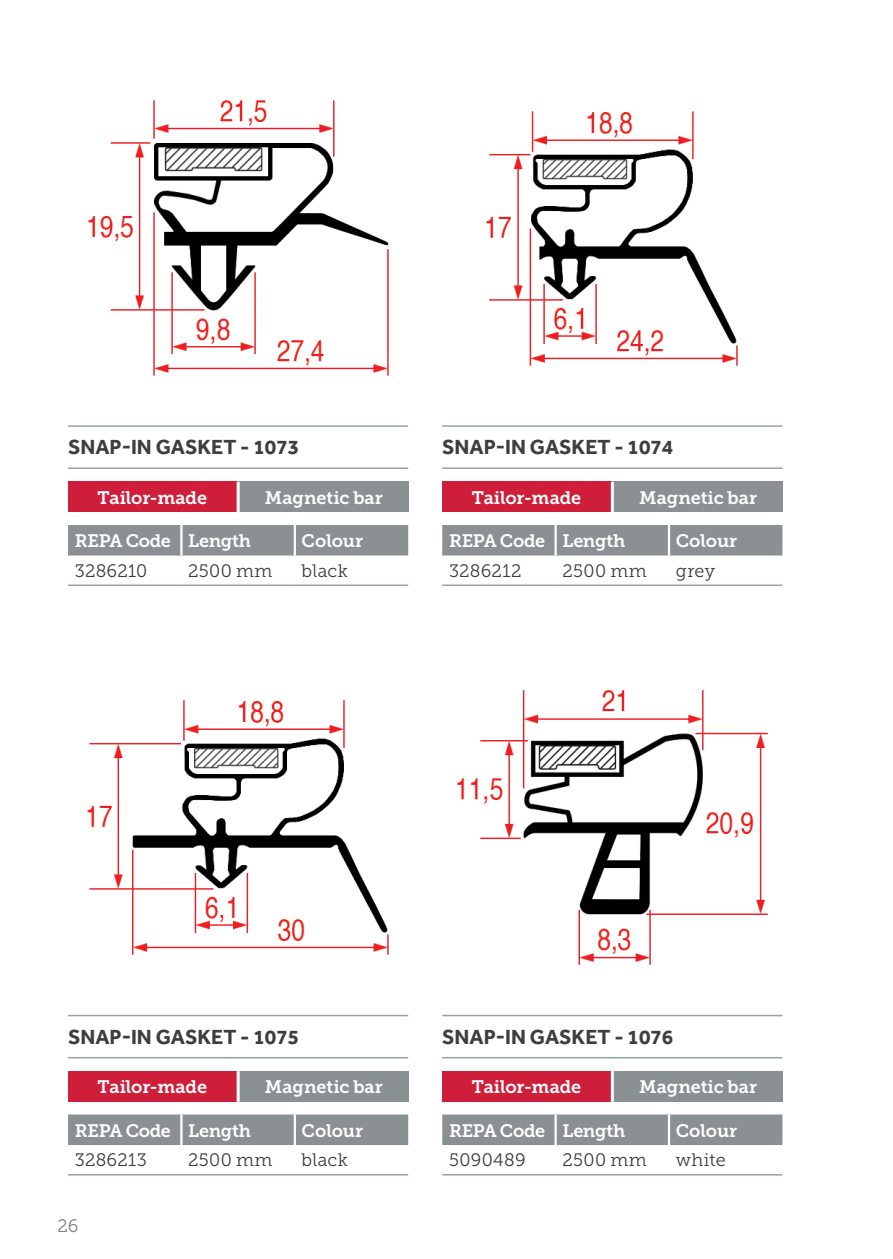
<style>
.page{position:relative;width:893px;height:1259px;background:#fff}
.page>*{position:absolute;margin:0;border:0;box-sizing:border-box;transform-origin:0 0}
.t1{font:700 21px "Effra";color:#3e3e3f}
.t2{font:18px "Museo Slab 700";letter-spacing:-.01em;color:#fff}
.t3{font:18px "Museo Slab 300";letter-spacing:.02em;color:#3e3e3f}
.t4{font:18px "Museo Slab 300";color:#808285}
</style>
<div class="page">
<img style="left:88px;top:100px;width:301px;height:276px">
<img style="left:486px;top:111px;width:252px;height:255px">
<hr style="left:68px;top:425px;width:340px;height:2px;background:#94a2aa">
<hr style="left:68px;top:467px;width:340px;height:2px;background:#94a2aa">
<hr style="left:442px;top:425px;width:340px;height:2px;background:#94a2aa">
<hr style="left:442px;top:467px;width:340px;height:2px;background:#94a2aa">
<div style="left:68px;top:482px;width:170px;height:30px;background:#cf1e3a"></div>
<div style="left:238px;top:482px;width:170px;height:30px;background:#8b9093"></div>
<hr style="left:237px;top:482px;width:3px;height:30px;background:#fff">
<div style="left:442px;top:482px;width:170px;height:30px;background:#cf1e3a"></div>
<div style="left:612px;top:482px;width:170px;height:30px;background:#8b9093"></div>
<hr style="left:611px;top:482px;width:3px;height:30px;background:#fff">
<div style="left:68px;top:525px;width:340px;height:30px;background:#8b9093"></div>
<hr style="left:180px;top:525px;width:3px;height:30px;background:#fff">
<hr style="left:294px;top:525px;width:2px;height:30px;background:#fff">
<hr style="left:68px;top:584px;width:113px;height:2px;background:#94a2aa">
<hr style="left:181px;top:584px;width:114px;height:2px;background:#94a2aa">
<hr style="left:295px;top:584px;width:113px;height:2px;background:#94a2aa">
<div style="left:442px;top:525px;width:340px;height:30px;background:#8b9093"></div>
<hr style="left:554px;top:525px;width:3px;height:30px;background:#fff">
<hr style="left:668px;top:525px;width:2px;height:30px;background:#fff">
<hr style="left:442px;top:584px;width:114px;height:2px;background:#94a2aa">
<hr style="left:556px;top:584px;width:113px;height:2px;background:#94a2aa">
<hr style="left:669px;top:584px;width:113px;height:2px;background:#94a2aa">
<img style="left:87px;top:700px;width:302px;height:255px">
<img style="left:457px;top:690px;width:311px;height:275px">
<hr style="left:68px;top:1014px;width:340px;height:2px;background:#94a2aa">
<hr style="left:68px;top:1057px;width:340px;height:1px;background:#94a2aa">
<hr style="left:442px;top:1014px;width:340px;height:2px;background:#94a2aa">
<hr style="left:442px;top:1057px;width:340px;height:1px;background:#94a2aa">
<div style="left:68px;top:1071px;width:170px;height:30px;background:#cf1e3a"></div>
<div style="left:238px;top:1071px;width:170px;height:30px;background:#8b9093"></div>
<hr style="left:237px;top:1071px;width:3px;height:30px;background:#fff">
<div style="left:442px;top:1071px;width:170px;height:30px;background:#cf1e3a"></div>
<div style="left:612px;top:1071px;width:170px;height:30px;background:#8b9093"></div>
<hr style="left:611px;top:1071px;width:3px;height:30px;background:#fff">
<div style="left:68px;top:1114px;width:340px;height:31px;background:#8b9093"></div>
<hr style="left:180px;top:1114px;width:3px;height:31px;background:#fff">
<hr style="left:294px;top:1114px;width:2px;height:31px;background:#fff">
<hr style="left:68px;top:1174px;width:113px;height:1px;background:#94a2aa">
<hr style="left:181px;top:1174px;width:114px;height:1px;background:#94a2aa">
<hr style="left:295px;top:1174px;width:113px;height:1px;background:#94a2aa">
<div style="left:442px;top:1114px;width:340px;height:31px;background:#8b9093"></div>
<hr style="left:554px;top:1114px;width:3px;height:31px;background:#fff">
<hr style="left:668px;top:1114px;width:2px;height:31px;background:#fff">
<hr style="left:442px;top:1174px;width:114px;height:1px;background:#94a2aa">
<hr style="left:556px;top:1174px;width:113px;height:1px;background:#94a2aa">
<hr style="left:669px;top:1174px;width:113px;height:1px;background:#94a2aa">
<p class="t1" style="left:68px;top:434px;width:233px">SNAP-IN GASKET - 1073</p>
<p class="t1" style="left:442px;top:434px;width:233px">SNAP-IN GASKET - 1074</p>
<p class="t2" style="left:98px;top:487px;width:111px">Tailor-made</p>
<p class="t2" style="left:265px;top:487px;width:119px">Magnetic bar</p>
<p class="t2" style="left:472px;top:487px;width:111px">Tailor-made</p>
<p class="t2" style="left:639px;top:487px;width:119px">Magnetic bar</p>
<p class="t2" style="left:75px;top:530px;width:178px">REPA Code Length</p>
<p class="t2" style="left:302px;top:530px;width:63px">Colour</p>
<p class="t3" style="left:75px;top:561px;width:74px">3286210</p>
<p class="t3" style="left:188px;top:561px;width:86px">2500 mm</p>
<p class="t3" style="left:302px;top:561px;width:48px">black</p>
<p class="t2" style="left:449px;top:530px;width:178px">REPA Code Length</p>
<p class="t2" style="left:676px;top:530px;width:63px">Colour</p>
<p class="t3" style="left:449px;top:561px;width:74px">3286212</p>
<p class="t3" style="left:562px;top:561px;width:86px">2500 mm</p>
<p class="t3" style="left:676px;top:561px;width:41px">grey</p>
<p class="t1" style="left:68px;top:1024px;width:233px">SNAP-IN GASKET - 1075</p>
<p class="t1" style="left:442px;top:1024px;width:233px">SNAP-IN GASKET - 1076</p>
<p class="t2" style="left:98px;top:1076px;width:111px">Tailor-made</p>
<p class="t2" style="left:265px;top:1076px;width:119px">Magnetic bar</p>
<p class="t2" style="left:472px;top:1076px;width:111px">Tailor-made</p>
<p class="t2" style="left:639px;top:1076px;width:119px">Magnetic bar</p>
<p class="t2" style="left:75px;top:1120px;width:178px">REPA Code Length</p>
<p class="t2" style="left:302px;top:1120px;width:63px">Colour</p>
<p class="t3" style="left:75px;top:1150px;width:74px">3286213</p>
<p class="t3" style="left:188px;top:1150px;width:86px">2500 mm</p>
<p class="t3" style="left:302px;top:1150px;width:48px">black</p>
<p class="t2" style="left:449px;top:1120px;width:178px">REPA Code Length</p>
<p class="t2" style="left:676px;top:1120px;width:63px">Colour</p>
<p class="t3" style="left:449px;top:1150px;width:78px">5090489</p>
<p class="t3" style="left:562px;top:1150px;width:86px">2500 mm</p>
<p class="t3" style="left:676px;top:1150px;width:51px">white</p>
<p class="t4" style="left:58px;top:1215px;width:22px">26</p>
</div>
